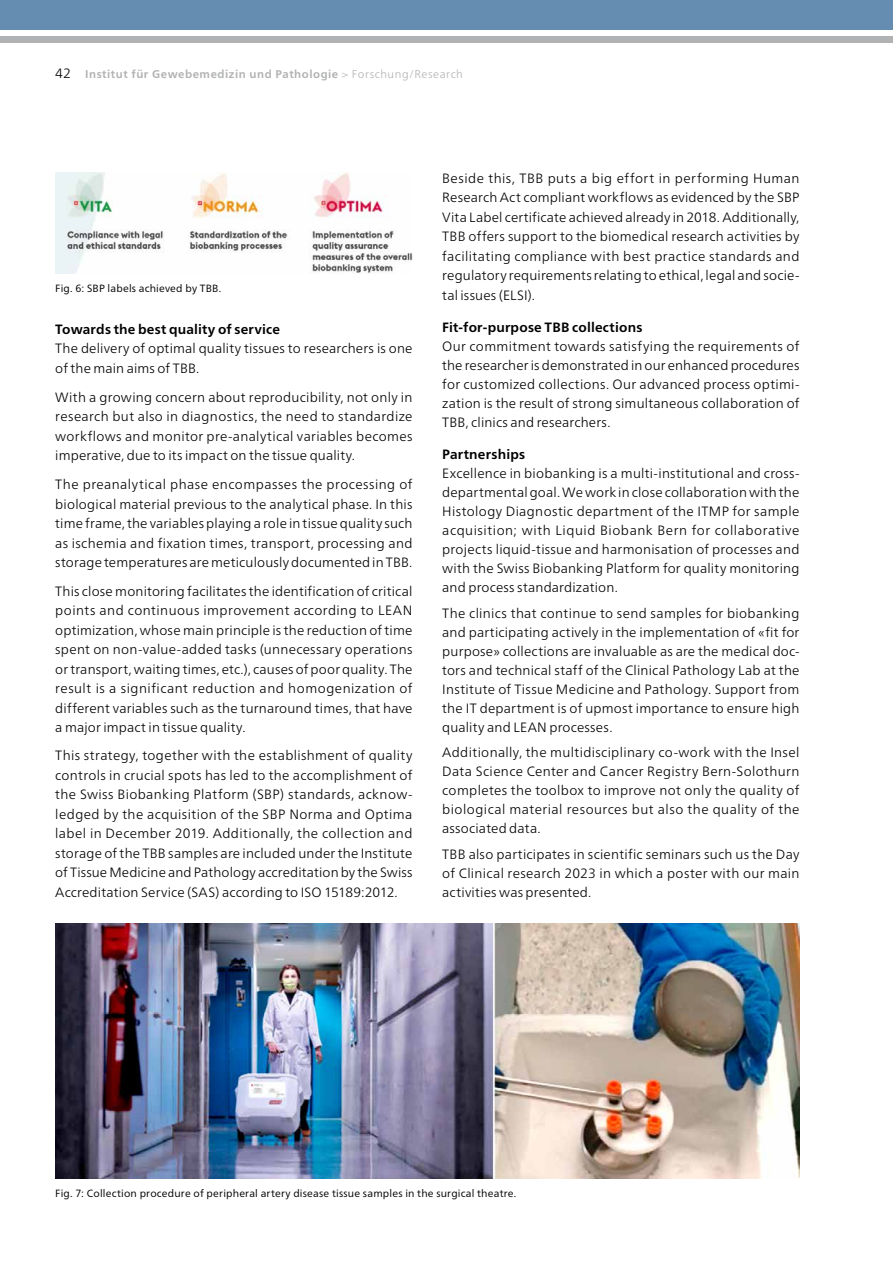
<style>
.page{position:relative;width:893px;height:1263px;background:#fff}
.page>*{position:absolute;margin:0;border:0;box-sizing:border-box;transform-origin:0 0}
.t1{font:300 13.5px/19.5px "Frutiger Neue LT Pro";letter-spacing:.015em;color:#000;text-align:justify}
.t2{font:700 13.5px "Frutiger Neue LT Pro";letter-spacing:.015em;color:#000}
.t3{font:700 11.25px "Frutiger Neue LT Pro";letter-spacing:.045em;color:#b1b2b3}
.t4{font:10.5px "Frutiger Neue LT Pro";letter-spacing:.015em;color:#000}
.s1{font-weight:300;font-size:13.5px;color:#000}
.s2{font-weight:300}
</style>
<div class="page">
<div style="left:0;top:0;width:893px;height:30px;background:#648db1"></div>
<div style="left:0;top:36px;width:893px;height:7px;background:#b1b2b3"></div>
<img style="left:55px;top:172px;width:358px;height:101px">
<img style="left:55px;top:924px;width:744px;height:254px">
<p class="t3" style="left:55px;top:68px;width:409px"><span class="s1">42</span> Institut für Gewebemedizin und Pathologie <span class="s2">&gt; Forschung/Research</span></p>
<p class="t4" style="left:55px;top:282px;width:168px">Fig. 6: SBP labels achieved by TBB.</p>
<p class="t2" style="left:55px;top:321px;width:226px">Towards the best quality of service</p>
<p class="t1" style="left:55px;top:339px;width:359px">The delivery of optimal quality tissues to researchers is one of the main aims of TBB.</p>
<p class="t1" style="left:55px;top:387px;width:359px">With a growing concern about reproducibility, not only in research but also in diagnostics, the need to standardize workflows and monitor pre-analytical variables becomes imperative, due to its impact on the tissue quality.</p>
<p class="t1" style="left:55px;top:474px;width:359px">The preanalytical phase encompasses the processing of biological material previous to the analytical phase. In this time frame, the variables playing a role in tissue quality such as ischemia and fixation times, transport, processing and storage temperatures are meticulously documented in TBB.</p>
<p class="t1" style="left:55px;top:581px;width:359px">This close monitoring facilitates the identification of critical points and continuous improvement according to LEAN optimization, whose main principle is the reduction of time spent on non-value-added tasks (unnecessary operations or transport, waiting times, etc.), causes of poor quality. The result is a significant reduction and homogenization of different variables such as the turnaround times, that have a major impact in tissue quality.</p>
<p class="t1" style="left:55px;top:746px;width:359px">This strategy, together with the establishment of quality controls in crucial spots has led to the accomplishment of the Swiss Biobanking Platform (SBP) standards, acknow&shy;ledged by the acquisition of the SBP Norma and Optima label in December 2019. Additionally, the collection and storage of the TBB samples are included under the Institute of Tissue Medicine and Pathology accreditation by the Swiss Accreditation Service (SAS) according to ISO 15189:2012.</p>
<p class="t1" style="left:442px;top:168px;width:359px">Beside this, TBB puts a big effort in performing Human Research Act compliant workflows as evidenced by the SBP Vita Label certificate achieved already in 2018. Additionally, TBB offers support to the biomedical research activities by facilitating compliance with best practice standards and regulatory requirements relating to ethical, legal and socie&shy;tal issues (ELSI).</p>
<p class="t2" style="left:442px;top:319px;width:202px">Fit-for-purpose TBB collections</p>
<p class="t1" style="left:442px;top:336px;width:359px;line-height:19px">Our commitment towards satisfying the requirements of the researcher is demonstrated in our enhanced procedures for customized collections. Our advanced process optimi&shy;zation is the result of strong simultaneous collaboration of TBB, clinics and researchers.</p>
<p class="t2" style="left:442px;top:446px;width:85px">Partnerships</p>
<p class="t1" style="left:442px;top:463px;width:359px;line-height:19px">Excellence in biobanking is a multi-institutional and cross&shy;departmental goal. We work in close collaboration with the Histology Diagnostic department of the ITMP for sample acquisition; with Liquid Biobank Bern for collaborative projects liquid-tissue and harmonisation of processes and with the Swiss Biobanking Platform for quality monitoring and process standardization.</p>
<p class="t1" style="left:442px;top:603px;width:359px;line-height:19px">The clinics that continue to send samples for biobanking and participating actively in the implementation of «fit for purpose» collections are invaluable as are the medical doc&shy;tors and technical staff of the Clinical Pathology Lab at the Institute of Tissue Medicine and Pathology. Support from the IT department is of upmost importance to ensure high quality and LEAN processes.</p>
<p class="t1" style="left:442px;top:743px;width:359px;line-height:19px">Additionally, the multidisciplinary co-work with the Insel Data Science Center and Cancer Registry Bern-Solothurn completes the toolbox to improve not only the quality of biological material resources but also the quality of the associated data.</p>
<p class="t1" style="left:442px;top:844px;width:359px;line-height:19px">TBB also participates in scientific seminars such us the Day of Clinical research 2023 in which a poster with our main activities was presented.</p>
<p class="t4" style="left:55px;top:1187px;width:463px">Fig. 7: Collection procedure of peripheral artery disease tissue samples in the surgical theatre.</p>
</div>
